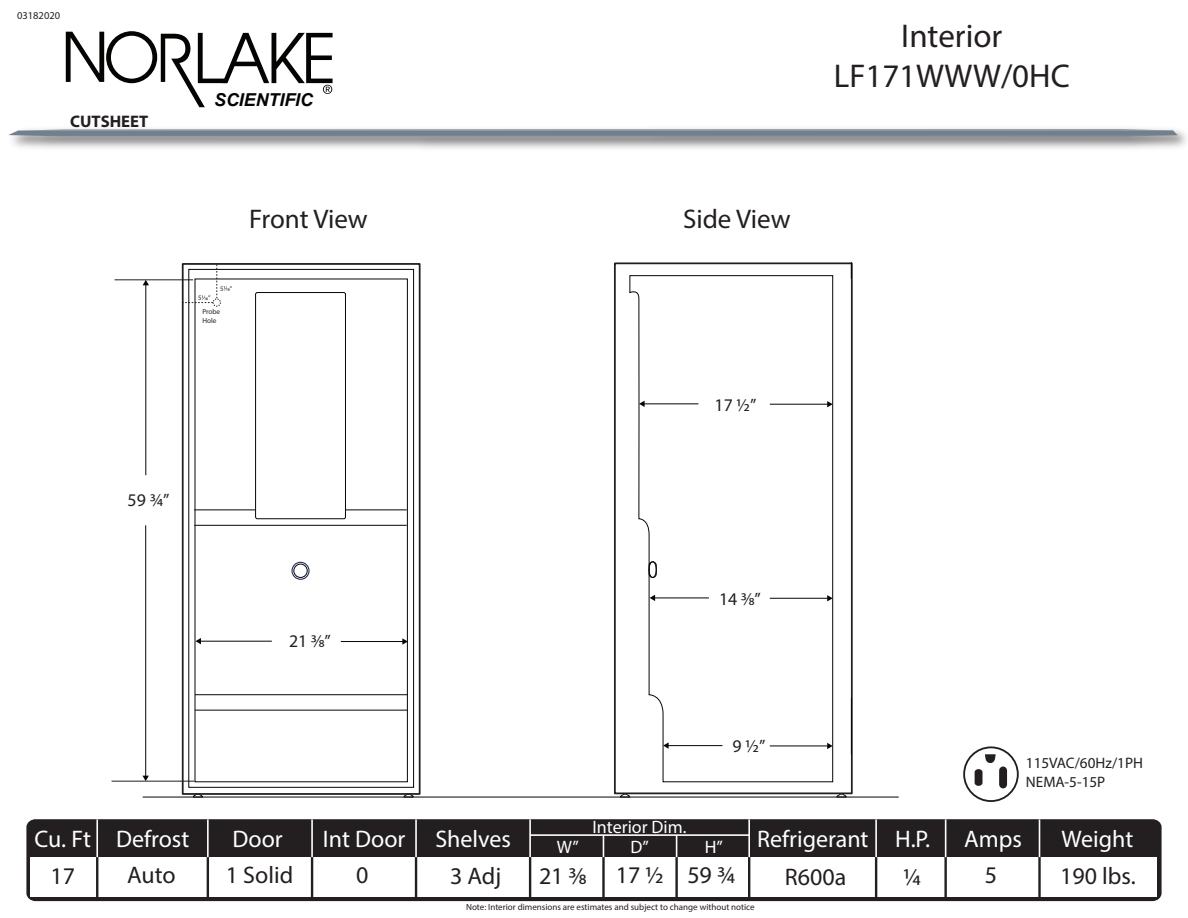
<style>
.page{position:relative;width:1188px;height:918px;background:#fff}
.page>*{position:absolute;margin:0;border:0;box-sizing:border-box;transform-origin:0 0}
.t1{font:33px/39.6px "Myriad Pro";color:#231f20;text-align:center}
.t2{font:27px "Myriad Pro";color:#231f20}
.t3{font:24px "Myriad Pro";color:#fff}
.t4{font:24px "Myriad Pro";color:#231f20}
.t5{font:18px/19.5px "Myriad Pro";color:#fff;text-align:center}
.t6{font:17.85px "Myriad Pro";color:#231f20}
.t7{font:italic 700 17.85px "Arial";color:#040503}
.t8{font:700 16.8px "Myriad Pro";color:#231f20}
.t9{font:15.15px/18.1px "Myriad Pro";color:#231f20}
.t10{font:10.5px "Myriad Pro";color:#231f20}
.t11{font:9px "Myriad Pro";color:#211e1e}
.t12{font:7.2px/8.7px "Myriad Pro";color:#231f20}
.t13{font:6.75px "Myriad Pro";color:#231f20}
</style>
<div class="page">
<div style="left:26px;top:819px;width:1136px;height:82px;background:#231f20"></div>
<div style="left:30px;top:857px;width:1127px;height:40px;background:#fff"></div>
<hr style="left:96px;top:857px;width:2px;height:41px;background:#231f20">
<hr style="left:207px;top:857px;width:2px;height:41px;background:#231f20">
<hr style="left:311px;top:857px;width:2px;height:41px;background:#231f20">
<hr style="left:415px;top:857px;width:2px;height:41px;background:#231f20">
<hr style="left:529px;top:857px;width:2px;height:41px;background:#231f20">
<hr style="left:602px;top:857px;width:3px;height:41px;background:#231f20">
<hr style="left:675px;top:857px;width:3px;height:41px;background:#231f20">
<hr style="left:748px;top:857px;width:2px;height:41px;background:#231f20">
<hr style="left:944px;top:857px;width:3px;height:41px;background:#231f20">
<hr style="left:1038px;top:857px;width:3px;height:41px;background:#231f20">
<hr style="left:875px;top:857px;width:2px;height:41px;background:#231f20">
<hr style="left:748px;top:819px;width:2px;height:38px;background:#fff">
<svg style="left:603px;top:836px;width:1px;height:21px"></svg>
<hr style="left:530px;top:834px;width:219px;height:2px;background:#fff">
<svg style="left:676px;top:836px;width:1px;height:21px"></svg>
<hr style="left:96px;top:819px;width:2px;height:38px;background:#fff">
<hr style="left:207px;top:819px;width:2px;height:38px;background:#fff">
<hr style="left:311px;top:819px;width:2px;height:38px;background:#fff">
<hr style="left:415px;top:819px;width:2px;height:38px;background:#fff">
<hr style="left:529px;top:819px;width:2px;height:38px;background:#fff">
<hr style="left:945px;top:819px;width:1px;height:38px;background:#fff">
<hr style="left:875px;top:819px;width:2px;height:38px;background:#fff">
<hr style="left:1039px;top:819px;width:1px;height:38px;background:#fff">
<svg style="left:8px;top:129px;width:1170px;height:7px;background:#7f8b97"></svg>
<svg style="left:66px;top:31px;width:267px;height:76px"></svg>
<hr style="left:194px;top:509px;width:213px;height:1px;background:#050604">
<hr style="left:194px;top:525px;width:213px;height:1px;background:#050604">
<div style="left:963px;top:746px;width:56px;height:56px;border:2px solid #231f20;border-radius:50%"></div>
<svg style="left:985px;top:754px;width:11px;height:9px"></svg>
<svg style="left:975px;top:769px;width:8px;height:17px"></svg>
<div style="left:999px;top:767px;width:8px;height:21px;background:#231f20;border-radius:4px"></div>
<svg style="left:403px;top:795px;width:11px;height:2px"></svg>
<svg style="left:620px;top:794px;width:11px;height:3px"></svg>
<svg style="left:836px;top:794px;width:11px;height:3px"></svg>
<svg style="left:192px;top:795px;width:11px;height:2px"></svg>
<hr style="left:143px;top:797px;width:756px;height:1px;background:#050504">
<div style="left:182px;top:263px;width:239px;height:532px;border:2px solid #211e1e"></div>
<div style="left:614px;top:262px;width:239px;height:532px;border:2px solid #211e1e"></div>
<svg style="left:851px;top:262px;width:1px;height:17px"></svg>
<hr style="left:851px;top:698px;width:1px;height:56px;background:#050504">
<div style="left:195px;top:279px;width:213px;height:503px;border:1px solid #050604"></div>
<hr style="left:341px;top:641px;width:62px;height:1px;background:#050604">
<svg style="left:402px;top:638px;width:6px;height:7px"></svg>
<hr style="left:200px;top:641px;width:72px;height:1px;background:#050604">
<svg style="left:195px;top:638px;width:6px;height:6px"></svg>
<hr style="left:145px;top:525px;width:1px;height:252px;background:#050604">
<svg style="left:143px;top:776px;width:6px;height:5px"></svg>
<hr style="left:145px;top:284px;width:1px;height:191px;background:#050604">
<svg style="left:143px;top:280px;width:6px;height:5px"></svg>
<hr style="left:115px;top:279px;width:78px;height:1px;background:#211e1e">
<hr style="left:112px;top:781px;width:82px;height:1px;background:#211e1e">
<div style="left:213px;top:298px;width:8px;height:9px;border:1px dashed #231f20;border-radius:50%"></div>
<svg style="left:224px;top:286px;width:6px;height:5px"></svg>
<svg style="left:183px;top:265px;width:34px;height:38px"></svg>
<div style="left:188px;top:269px;width:226px;height:519px;border:1px solid #050604"></div>
<div style="left:256px;top:293px;width:89px;height:226px;background:#fff;border-radius:2px"></div>
<div style="left:255px;top:292px;width:91px;height:227px;border:1px solid #050604;border-radius:2px"></div>
<hr style="left:195px;top:694px;width:212px;height:1px;background:#050604">
<hr style="left:195px;top:710px;width:212px;height:1px;background:#050604">
<div style="left:294px;top:564px;width:14px;height:14px;border:1px solid #050604;border-radius:50%"></div>
<div style="left:291px;top:562px;width:19px;height:18px;border:1px solid #212b5f;border-radius:50%"></div>
<svg style="left:629px;top:275px;width:205px;height:508px"></svg>
<div style="left:649px;top:561px;width:8px;height:17px;border:1px solid #050504;border-radius:4px"></div>
<p class="t10" style="left:17px;top:9px;width:45px">03182020</p>
<h3 class="t8" style="left:70px;top:111px;width:80px">CUTSHEET</h3>
<h3 class="t7" style="left:214px;top:88px;width:100px">SCIENTIFIC</h3>
<h2 class="t2" style="left:249px;top:203px;width:120px">Front View</h2>
<h2 class="t2" style="left:683px;top:203px;width:109px">Side View</h2>
<p class="t13" style="left:220px;top:284px;width:14px">5 ”</p>
<p class="t13" style="left:198px;top:294px;width:14px">5 ”</p>
<p class="t12" style="left:202px;top:308px;width:19px">Probe<br>Hole</p>
<h3 class="t6" style="left:715px;top:394px;width:43px">17 ½”</h3>
<h3 class="t6" style="left:128px;top:489px;width:43px">59 ¾”</h3>
<h3 class="t6" style="left:289px;top:630px;width:43px">21 3⁄8”</h3>
<h3 class="t6" style="left:719px;top:588px;width:43px">14 3⁄8”</h3>
<h3 class="t6" style="left:733px;top:735px;width:34px">9 ½”</h3>
<h1 class="t1" style="left:834px;top:16px;width:238px">Interior<br>LF171WWW/0HC</h1>
<h3 class="t9" style="left:1026px;top:754px;width:119px">115VAC/60Hz/1PH<br>NEMA-5-15P</h3>
<h3 class="t5" style="left:592px;top:817px;width:95px">Interior Dim.<br>D”</h3>
<h3 class="t5" style="left:705px;top:837px;width:20px">H”</h3>
<h3 class="t3" style="left:757px;top:824px;width:113px">Refrigerant</h3>
<h3 class="t3" style="left:35px;top:824px;width:156px">Cu. Ft Defrost</h3>
<h3 class="t3" style="left:232px;top:824px;width:52px">Door</h3>
<h3 class="t3" style="left:323px;top:824px;width:190px">Int Door Shelves</h3>
<h3 class="t5" style="left:557px;top:837px;width:24px">W”</h3>
<h3 class="t3" style="left:895px;top:824px;width:36px">H.P.</h3>
<h3 class="t3" style="left:964px;top:824px;width:59px">Amps</h3>
<h3 class="t3" style="left:1062px;top:824px;width:73px">Weight</h3>
<h3 class="t4" style="left:51px;top:862px;width:26px">17</h3>
<h3 class="t4" style="left:127px;top:860px;width:50px">Auto</h3>
<h3 class="t4" style="left:226px;top:860px;width:69px">1 Solid</h3>
<h3 class="t4" style="left:356px;top:860px;width:14px">0</h3>
<h3 class="t4" style="left:450px;top:862px;width:53px">3 Adj</h3>
<h3 class="t4" style="left:539px;top:860px;width:198px">21 3⁄8 17 ½ 59 ¾</h3>
<h3 class="t4" style="left:785px;top:862px;width:63px">R600a</h3>
<h3 class="t4" style="left:903px;top:862px;width:20px">¼</h3>
<h3 class="t4" style="left:985px;top:860px;width:14px">5</h3>
<h3 class="t4" style="left:1060px;top:861px;width:77px">190 lbs.</h3>
<p class="t11" style="left:466px;top:901px;width:290px">Note: Interior dimensions are estimates and subject to change without notice</p>
</div>
